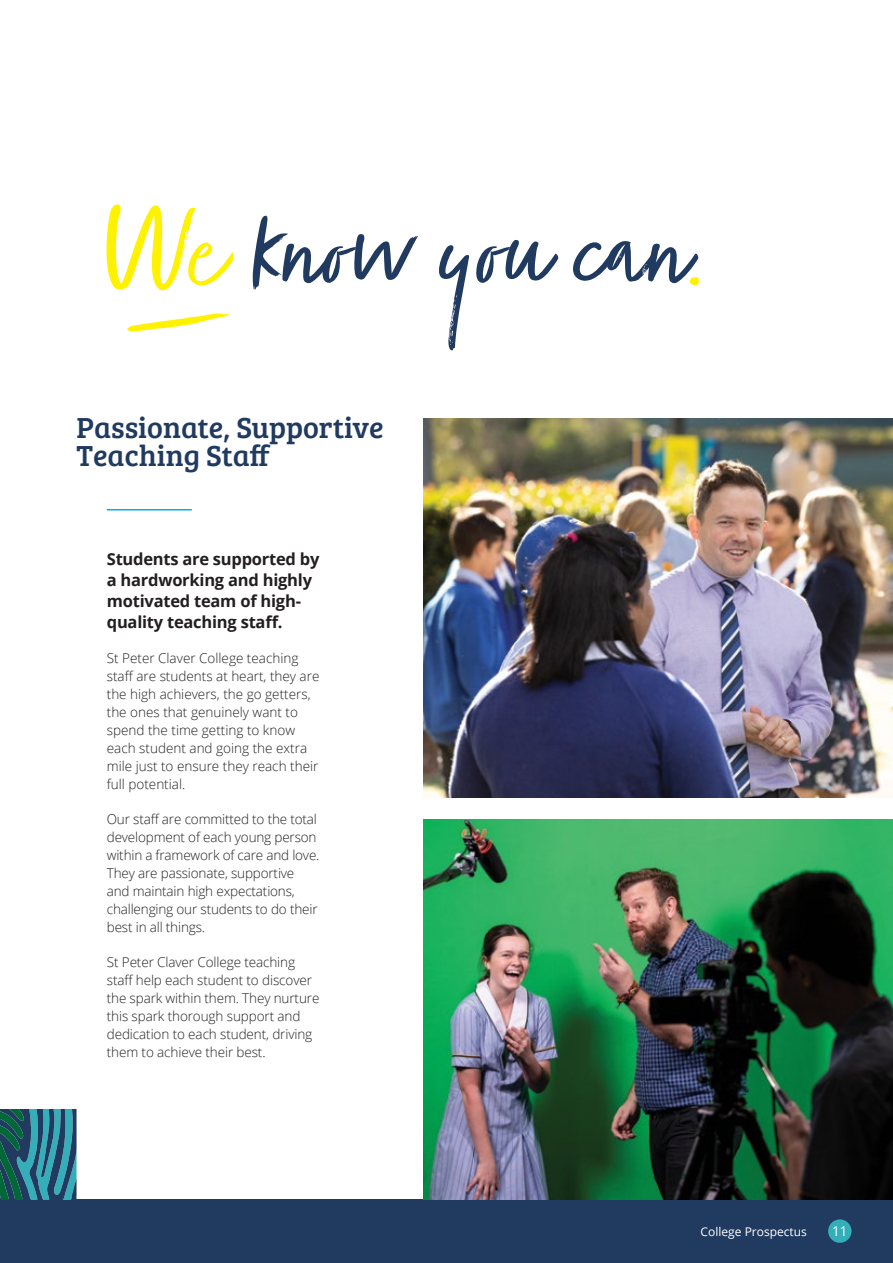
<style>
.page{position:relative;width:893px;height:1263px;background:#fff}
.page>*{position:absolute;margin:0;border:0;box-sizing:border-box;transform-origin:0 0}
.t1{font:130.5px "Zooja Light Pro";color:#203a60}
.t2{font:30px/28.5px "Bree Serif";color:#203a60}
.t3{font:700 16.5px/21px "Open Sans";letter-spacing:-.015em;color:#231f20}
.t4{font:300 13.5px/18px "Open Sans";letter-spacing:-.01em;color:#231f20}
.t5{font:13.5px "Open Sans";color:#fff}
.t6{font:12px "Open Sans";color:#fff}
.s1{color:#fff200}
</style>
<div class="page">
<div style="left:0;top:1199px;width:893px;height:64px;background:#203a60"></div>
<div style="left:828px;top:1219px;width:23px;height:24px;background:#34afba;border-radius:50%"></div>
<hr style="left:107px;top:509px;width:85px;height:1px;background:#00aeef">
<svg style="left:127px;top:313px;width:102px;height:19px"></svg>
<img style="left:423px;top:418px;width:470px;height:380px">
<img style="left:423px;top:819px;width:470px;height:380px">
<svg style="left:0;top:1110px;width:77px;height:89px;background:#296f7e"></svg>
<h1 class="t1" style="left:96px;top:177px;width:607px"><span class="s1">We</span> know you can<span class="s1">.</span></h1>
<h2 class="t2" style="left:77px;top:412px;width:309px">Passionate, Supportive<br>Teaching Staff</h2>
<p class="t3" style="left:107px;top:548px;width:214px">Students are supported by a hardworking and highly motivated team of high&shy;quality teaching staff.</p>
<p class="t4" style="left:107px;top:648px;width:214px">St Peter Claver College teaching staff are students at heart, they are the high achievers, the go getters, the ones that genuinely want to spend the time getting to know each student and going the extra mile just to ensure they reach their full potential.</p>
<p class="t4" style="left:107px;top:809px;width:214px">Our staff are committed to the total development of each young person within a framework of care and love.<br>They are passionate, supportive and maintain high expectations, challenging our students to do their best in all things.</p>
<p class="t4" style="left:107px;top:952px;width:214px">St Peter Claver College teaching staff help each student to discover the spark within them. They nurture this spark thorough support and dedication to each student, driving them to achieve their best.</p>
<p class="t6" style="left:701px;top:1223px;width:108px">College Prospectus</p>
<p class="t5" style="left:832px;top:1222px;width:17px">11</p>
</div>
